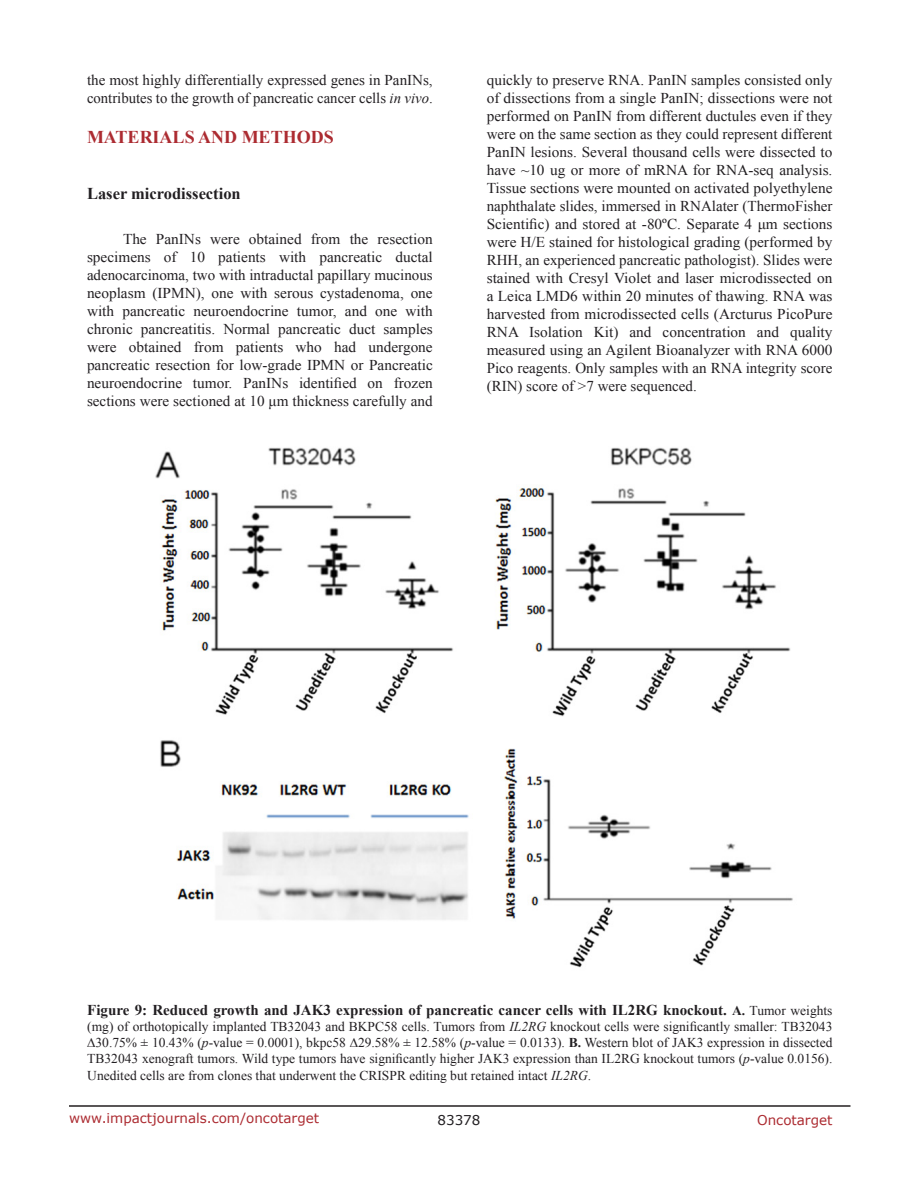
<style>
.page{position:relative;width:918px;height:1188px;background:#fff}
.page>*{position:absolute;margin:0;border:0;box-sizing:border-box;transform-origin:0 0}
.Heading{font:700 18px "Times New Roman";color:#ac2b31}
.SubHeading{font:700 16.5px "Times New Roman";color:#221f22}
.BodyText{font:15px/18px "Times New Roman";color:#221f22;text-align:justify}
.FigureText{font:700 15px "Times New Roman";color:#221f22}
.FigureText-2{font:13.5px/16.2px "Times New Roman";color:#221f22;text-align:justify}
.t1{font:13.5px "Verdana";color:#ac2b31}
.t2{font:13.5px "Verdana";color:#221f22}
.s1{font-style:italic}
.s2{font-size:13.5px}
.s3{font-weight:400;font-size:13.5px}
.s4{font-weight:700}
</style>
<div class="page">
<hr style="left:69px;top:1105px;width:781px;height:2px;background:#231f20">
<img style="left:155px;top:447px;width:638px;height:521px">
<p class="BodyText" style="left:87px;top:71px;width:347px">the most highly differentially expressed genes in PanINs, contributes to the growth of pancreatic cancer cells <span class="s1">in vivo</span>.</p>
<p class="Heading" style="left:87px;top:125px;width:248px">MATERIALS AND METHODS</p>
<p class="SubHeading" style="left:87px;top:182px;width:155px">Laser microdissection</p>
<p class="BodyText" style="left:87px;top:230px;width:347px;text-indent:36px">The PanINs were obtained from the resection specimens of 10 patients with pancreatic ductal adenocarcinoma, two with intraductal papillary mucinous neoplasm (IPMN), one with serous cystadenoma, one with pancreatic neuroendocrine tumor, and one with chronic pancreatitis. Normal pancreatic duct samples were obtained from patients who had undergone pancreatic resection for low-grade IPMN or Pancreatic neuroendocrine tumor. PanINs identified on frozen sections were sectioned at 10 μm thickness carefully and</p>
<p class="BodyText" style="left:487px;top:71px;width:347px">quickly to preserve RNA. PanIN samples consisted only of dissections from a single PanIN; dissections were not performed on PanIN from different ductules even if they were on the same section as they could represent different PanIN lesions. Several thousand cells were dissected to have ~10 ug or more of mRNA for RNA-seq analysis.<br>Tissue sections were mounted on activated polyethylene naphthalate slides, immersed in RNAlater (ThermoFisher Scientific) and stored at -80ºC. Separate 4 μm sections were H/E stained for histological grading (performed by RHH, an experienced pancreatic pathologist). Slides were stained with Cresyl Violet and laser microdissected on a Leica LMD6 within 20 minutes of thawing. RNA was harvested from microdissected cells (Arcturus PicoPure RNA Isolation Kit) and concentration and quality measured using an Agilent Bioanalyzer with RNA 6000<br>Pico reagents. Only samples with an RNA integrity score (RIN) score of &gt;7 were sequenced.</p>
<p class="FigureText" style="left:87px;top:999px;width:747px">Figure 9: Reduced growth and JAK3 expression of pancreatic cancer cells with IL2RG knockout. <span class="s2">A.</span> <span class="s3">Tumor weights</span></p>
<p class="FigureText-2" style="left:87px;top:1018px;width:747px">(mg) of orthotopically implanted TB32043 and BKPC58 cells. Tumors from <span class="s1">IL2RG</span> knockout cells were significantly smaller: TB32043 ∆30.75% ± 10.43% (<span class="s1">p</span>-value = 0.0001), bkpc58 ∆29.58% ± 12.58% (<span class="s1">p</span>-value = 0.0133). <span class="s4">B.</span> Western blot of JAK3 expression in dissected TB32043 xenograft tumors. Wild type tumors have significantly higher JAK3 expression than IL2RG knockout tumors (<span class="s1">p</span>-value 0.0156).<br>Unedited cells are from clones that underwent the CRISPR editing but retained intact <span class="s1">IL2RG</span>.</p>
<p class="t1" style="left:69px;top:1109px;width:252px">www.impactjournals.com/oncotarget</p>
<p class="t2" style="left:438px;top:1111px;width:44px">83378</p>
<p class="t1" style="left:757px;top:1111px;width:77px">Oncotarget</p>
</div>
